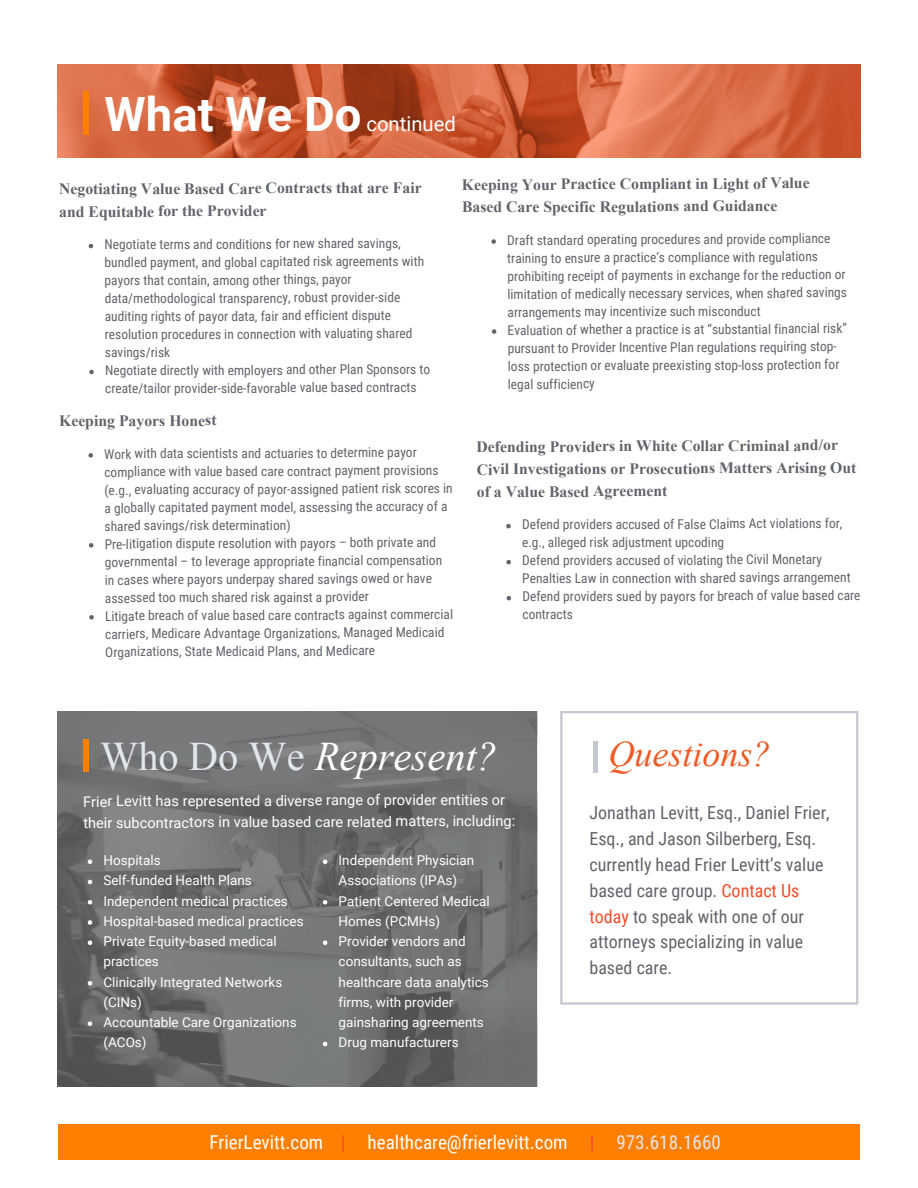
<style>
.page{position:relative;width:918px;height:1188px;background:#fff}
.page>*{position:absolute;margin:0;border:0;box-sizing:border-box;transform-origin:0 0}
.t1{font:700 47.25px "Roboto";color:#fff}
.t2{font:italic 40.5px "Times New Roman";color:#fff}
.t3{font:italic 36px "Times New Roman";color:#f05a23}
.t4{font:20.25px "Roboto";color:#fff}
.t5{font:19.2px "Roboto Condensed";color:#fff}
.t6{font:18px/25.8px "Roboto Condensed";color:#61646a}
.t7{font:700 15.75px/22.6px "Times New Roman";letter-spacing:-.005em;color:#61646a}
.t8{font:14.7px/21.3px "Roboto";letter-spacing:-.005em;color:#fff}
.t9{font:13.5px/18px "Roboto Condensed";letter-spacing:-.005em;color:#61646a}
.t10{font:13.5px/20.2px "Roboto";color:#fff}
.s1{font-style:normal;color:#e2e6ed}
.s2{color:#f64d2a}
.s3{font-weight:700;color:#f64d2a}
.s4{color:#e2e6ed}
</style>
<div class="page">
<div style="left:59px;top:1124px;width:801px;height:36px;background:#ff8000"></div>
<div style="left:57px;top:711px;width:480px;height:376px;background:#000;opacity:.48"></div>
<div style="left:560px;top:711px;width:298px;height:294px;border:2px solid #c5c8ce"></div>
<img style="left:57px;top:64px;width:804px;height:94px">
<div style="left:83px;top:91px;width:6px;height:44px;background:#ff8000"></div>
<svg style="left:89px;top:244px;width:4px;height:4px"></svg>
<svg style="left:89px;top:370px;width:5px;height:4px"></svg>
<svg style="left:491px;top:239px;width:5px;height:5px"></svg>
<svg style="left:492px;top:329px;width:4px;height:5px"></svg>
<svg style="left:88px;top:453px;width:5px;height:5px"></svg>
<svg style="left:89px;top:543px;width:4px;height:5px"></svg>
<svg style="left:89px;top:615px;width:5px;height:5px"></svg>
<svg style="left:506px;top:524px;width:5px;height:4px"></svg>
<svg style="left:506px;top:560px;width:5px;height:4px"></svg>
<svg style="left:507px;top:596px;width:4px;height:4px"></svg>
<svg style="left:88px;top:860px;width:4px;height:4px"></svg>
<svg style="left:88px;top:880px;width:4px;height:4px"></svg>
<svg style="left:88px;top:900px;width:4px;height:4px"></svg>
<svg style="left:88px;top:920px;width:4px;height:5px"></svg>
<svg style="left:88px;top:940px;width:4px;height:5px"></svg>
<svg style="left:88px;top:981px;width:4px;height:5px"></svg>
<svg style="left:88px;top:1022px;width:4px;height:4px"></svg>
<svg style="left:323px;top:860px;width:4px;height:4px"></svg>
<svg style="left:323px;top:900px;width:4px;height:4px"></svg>
<svg style="left:323px;top:940px;width:4px;height:5px"></svg>
<svg style="left:323px;top:1042px;width:4px;height:4px"></svg>
<div style="left:83px;top:739px;width:6px;height:33px;background:#ff8000"></div>
<hr style="left:593px;top:741px;width:4px;height:32px;background:#c5c8ce">
<h1 class="t1" style="left:105px;top:81px;width:258px">What We Do</h1>
<h3 class="t4" style="left:367px;top:109px;width:91px">continued</h3>
<p class="t7" style="left:59px;top:176px;width:364px">Negotiating Value Based Care Contracts that are Fair and Equitable for the Provider</p>
<p class="t9" style="left:104px;top:234px;width:327px">Negotiate terms and conditions for new shared savings, bundled payment, and global capitated risk agreements with payors that contain, among other things, payor data/methodological transparency, robust provider-side auditing rights of payor data, fair and efficient dispute resolution procedures in connection with valuating shared savings/risk<br>Negotiate directly with employers and other Plan Sponsors to create/tailor provider-side-favorable value based contracts</p>
<p class="t7" style="left:462px;top:172px;width:349px">Keeping Your Practice Compliant in Light of Value<br>Based Care Specific Regulations and Guidance</p>
<p class="t9" style="left:507px;top:230px;width:342px">Draft standard operating procedures and provide compliance training to ensure a practice’s compliance with regulations prohibiting receipt of payments in exchange for the reduction or limitation of medically necessary services, when shared savings arrangements may incentivize such misconduct<br>Evaluation of whether a practice is at “substantial financial risk” pursuant to Provider Incentive Plan regulations requiring stop&shy;loss protection or evaluate preexisting stop-loss protection for legal sufficiency</p>
<p class="t7" style="left:59px;top:409px;width:159px">Keeping Payors Honest</p>
<p class="t9" style="left:104px;top:444px;width:351px">Work with data scientists and actuaries to determine payor compliance with value based care contract payment provisions (e.g., evaluating accuracy of payor-assigned patient risk scores in a globally capitated payment model, assessing the accuracy of a shared savings/risk determination)<br>Pre-litigation dispute resolution with payors – both private and governmental – to leverage appropriate financial compensation in cases where payors underpay shared savings owed or have assessed too much shared risk against a provider<br>Litigate breach of value based care contracts against commercial carriers, Medicare Advantage Organizations, Managed Medicaid Organizations, State Medicaid Plans, and Medicare</p>
<p class="t7" style="left:477px;top:434px;width:381px">Defending Providers in White Collar Criminal and/or<br>Civil Investigations or Prosecutions Matters Arising Out of a Value Based Agreement</p>
<p class="t9" style="left:522px;top:514px;width:340px">Defend providers accused of False Claims Act violations for, e.g., alleged risk adjustment upcoding<br>Defend providers accused of violating the Civil Monetary Penalties Law in connection with shared savings arrangement Defend providers sued by payors for breach of value based care contracts</p>
<h2 class="t2" style="left:100px;top:728px;width:398px"><span class="s1">Who Do We</span> Represent?</h2>
<p class="t8" style="left:83px;top:789px;width:434px">Frier Levitt has represented a diverse range of provider entities or their subcontractors in value based care related matters, including:</p>
<p class="t10" style="left:104px;top:850px;width:202px">Hospitals<br>Self-funded Health Plans<br>Independent medical practices<br>Hospital-based medical practices<br>Private Equity-based medical practices<br>Clinically Integrated Networks (CINs)<br>Accountable Care Organizations (ACOs)</p>
<p class="t10" style="left:339px;top:850px;width:153px">Independent Physician<br>Associations (IPAs)<br>Patient Centered Medical<br>Homes (PCMHs)<br>Provider vendors and consultants, such as healthcare data analytics firms, with provider gainsharing agreements<br>Drug manufacturers</p>
<h3 class="t3" style="left:609px;top:729px;width:163px">Questions?</h3>
<h3 class="t6" style="left:590px;top:799px;width:242px">Jonathan Levitt, Esq., Daniel Frier,<br>Esq., and Jason Silberberg, Esq. currently head Frier Levitt’s value based care group. <span class="s2">Contact Us today</span> to speak with one of our attorneys specializing in value based care.</h3>
<h3 class="t5" style="left:209px;top:1128px;width:513px">FrierLevitt.com <span class="s3">|</span> healthcare@frierlevitt.com <span class="s3">|</span> <span class="s4">973.618.1660</span></h3>
</div>
